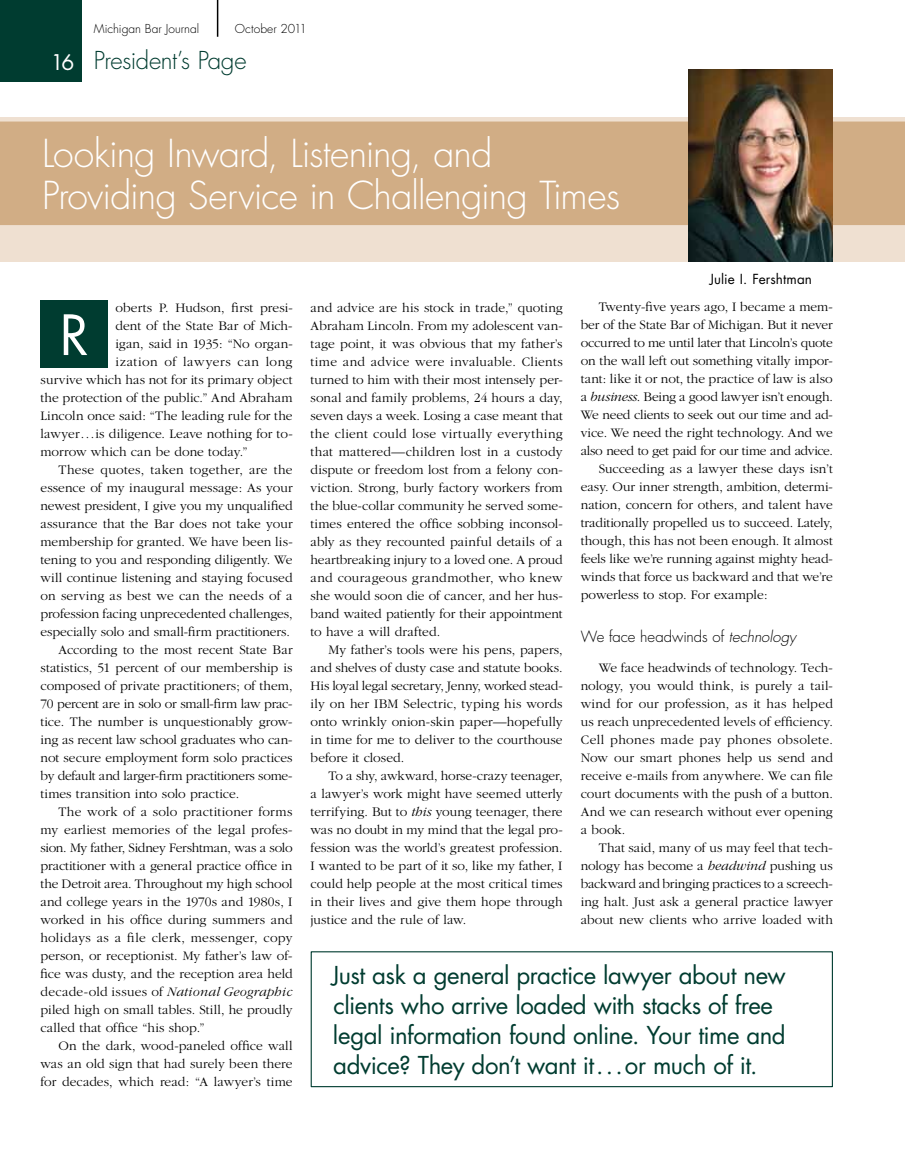
<style>
.page{position:relative;width:905px;height:1175px;background:#fff}
.page>*{position:absolute;margin:0;border:0;box-sizing:border-box;transform-origin:0 0}
.t1{font:54px "Futura";color:#fff}
.t2{font:300 37.5px/42px "Futura";letter-spacing:-.02em;color:#fff}
.t3{font:24px/30px "Futura";letter-spacing:-.02em;color:#003c30}
.t4{font:300 24px "Futura";letter-spacing:-.02em;color:#003c30}
.t5{font:300 15px "Futura";color:#000}
.t6{font:300 13.5px/18px "Garamond";color:#000;text-align:justify}
.t7{font:300 13.5px "Garamond";letter-spacing:-.02em;color:#000}
.t8{font:300 13.5px "Garamond";letter-spacing:.02em;color:#000}
.t9{font:300 13.5px "Garamond";letter-spacing:-.025em;color:#000}
.t10{font:300 13.5px "Garamond";letter-spacing:.025em;color:#000}
.t11{font:300 13.5px "Garamond";letter-spacing:.04em;color:#000}
.t12{font:13.5px "Futura";letter-spacing:.005em;color:#000}
.t13{font:300 12px "Futura";letter-spacing:.005em;color:#000}
.s1{font-weight:400;font-size:21px;color:#fff}
.s2{font-style:italic}
</style>
<div class="page">
<div style="left:0;top:0;width:82px;height:82px;background:#003c30"></div>
<hr style="left:217px;top:0;width:1px;height:37px;background:#000">
<div style="left:0;top:225px;width:904px;height:36px;background:#efe0d1"></div>
<svg style="left:0;top:115px;width:904px;height:117px;background:#d4b38e"></svg>
<img style="left:688px;top:69px;width:144px;height:192px">
<div style="left:310px;top:951px;width:522px;height:136px;border:1px solid #003c30"></div>
<div style="left:40px;top:300px;width:68px;height:68px;background:#003c30"></div>
<p class="t13" style="left:94px;top:21px;width:107px">Michigan Bar Journal</p>
<p class="t13" style="left:235px;top:21px;width:74px">October 2011</p>
<h3 class="t4" style="left:51px;top:45px;width:197px"><span class="s1">16</span> President’s Page</h3>
<h2 class="t2" style="left:42px;top:132px;width:579px">Looking Inward, Listening, and<br>Providing Service in Challenging Times</h2>
<p class="t12" style="left:709px;top:269px;width:104px">Julie I. Fershtman</p>
<p class="t6" style="left:116px;top:299px;width:178px">oberts P. Hudson, first presi-</p>
<p class="t6" style="left:116px;top:317px;width:178px">dent of the State Bar of Mich-</p>
<p class="t6" style="left:116px;top:335px;width:179px">igan, said in 1935: “No organ-</p>
<p class="t11" style="left:116px;top:354px;width:179px">ization of lawyers can long</p>
<p class="t6" style="left:40px;top:371px;width:254px">survive which has not for its primary object</p>
<p class="t6" style="left:40px;top:389px;width:254px">the protection of the public.” And Abraham</p>
<p class="t6" style="left:40px;top:407px;width:253px">Lincoln once said: “The leading rule for the</p>
<p class="t6" style="left:40px;top:425px;width:254px">lawyer...is diligence. Leave nothing for to-</p>
<p class="t6" style="left:40px;top:443px;width:208px">morrow which can be done today.”</p>
<p class="t10" style="left:58px;top:462px;width:236px">These quotes, taken together, are the</p>
<p class="t6" style="left:40px;top:479px;width:253px">essence of my inaugural message: As your</p>
<p class="t6" style="left:40px;top:497px;width:253px">newest president, I give you my unqualified</p>
<p class="t6" style="left:40px;top:515px;width:254px">assurance that the Bar does not take your</p>
<p class="t6" style="left:40px;top:533px;width:254px">membership for granted. We have been lis-</p>
<p class="t6" style="left:40px;top:551px;width:254px">tening to you and responding diligently. We</p>
<p class="t6" style="left:40px;top:569px;width:254px">will continue listening and staying focused</p>
<p class="t6" style="left:40px;top:587px;width:253px">on serving as best we can the needs of a</p>
<p class="t6" style="left:40px;top:605px;width:253px">profession facing unprecedented challenges,</p>
<p class="t6" style="left:40px;top:623px;width:251px">especially solo and small-firm practitioners.</p>
<p class="t6" style="left:58px;top:641px;width:235px">According to the most recent State Bar</p>
<p class="t6" style="left:40px;top:659px;width:254px">statistics, 51 percent of our membership is</p>
<p class="t6" style="left:40px;top:677px;width:253px">composed of private practitioners; of them,</p>
<p class="t6" style="left:40px;top:695px;width:253px">70 percent are in solo or small-firm law prac-</p>
<p class="t6" style="left:40px;top:713px;width:254px">tice. The number is unquestionably grow-</p>
<p class="t6" style="left:40px;top:731px;width:254px">ing as recent law school graduates who can-</p>
<p class="t6" style="left:40px;top:749px;width:253px">not secure employment form solo practices</p>
<p class="t7" style="left:40px;top:768px;width:253px">by default and larger-firm practitioners some-</p>
<p class="t6" style="left:40px;top:785px;width:200px">times transition into solo practice.</p>
<p class="t8" style="left:58px;top:804px;width:235px">The work of a solo practitioner forms</p>
<p class="t6" style="left:40px;top:820px;width:254px">my earliest memories of the legal profes-</p>
<p class="t7" style="left:40px;top:840px;width:253px">sion. My father, Sidney Fershtman, was a solo</p>
<p class="t6" style="left:40px;top:856px;width:253px">practitioner with a general practice office in</p>
<p class="t6" style="left:40px;top:874px;width:254px">the Detroit area. Throughout my high school</p>
<p class="t6" style="left:40px;top:892px;width:254px">and college years in the 1970s and 1980s, I</p>
<p class="t6" style="left:40px;top:910px;width:254px">worked in his office during summers and</p>
<p class="t8" style="left:40px;top:930px;width:253px">holidays as a file clerk, messenger, copy</p>
<p class="t6" style="left:40px;top:946px;width:254px">person, or receptionist. My father’s law of-</p>
<p class="t6" style="left:40px;top:964px;width:253px">fice was dusty, and the reception area held</p>
<p class="t8" style="left:40px;top:984px;width:253px">decade-old issues of <span class="s2">National Geographic</span></p>
<p class="t6" style="left:40px;top:1000px;width:253px">piled high on small tables. Still, he proudly</p>
<p class="t6" style="left:40px;top:1018px;width:166px">called that office “his shop.”</p>
<p class="t6" style="left:58px;top:1036px;width:235px">On the dark, wood-paneled office wall</p>
<p class="t6" style="left:40px;top:1054px;width:253px">was an old sign that had surely been there</p>
<p class="t6" style="left:40px;top:1072px;width:253px">for decades, which read: “A lawyer’s time</p>
<h1 class="t1" style="left:60px;top:298px;width:31px">R</h1>
<p class="t6" style="left:310px;top:298px;width:254px">and advice are his stock in trade,” quoting Abraham Lincoln. From my adolescent van&shy;tage point, it was obvious that my father’s time and advice were invaluable. Clients turned to him with their most intensely per&shy;sonal and family problems, 24 hours a day, seven days a week. Losing a case meant that the client could lose virtually everything that mattered—children lost in a custody dispute or freedom lost from a felony con&shy;viction. Strong, burly factory workers from the blue-collar community he served some&shy;times entered the office sobbing inconsol&shy;ably as they recounted painful details of a heartbreaking injury to a loved one. A proud and courageous grandmother, who knew she would soon die of cancer, and her hus&shy;band waited patiently for their appointment to have a will drafted.</p>
<p class="t6" style="left:310px;top:640px;width:253px;text-indent:18px">My father’s tools were his pens, papers, and shelves of dusty case and statute books.<br>His loyal legal secretary, Jenny, worked stead&shy;ily on her IBM Selectric, typing his words onto wrinkly onion-skin paper—hopefully in time for me to deliver to the courthouse before it closed.</p>
<p class="t6" style="left:310px;top:766px;width:254px;text-indent:18px">To a shy, awkward, horse-crazy teenager, a lawyer’s work might have seemed utterly terrifying. But to <span class="s2">this</span> young teenager, there was no doubt in my mind that the legal pro&shy;fession was the world’s greatest profession.<br>I wanted to be part of it so, like my father, I could help people at the most critical times in their lives and give them hope through justice and the rule of law.</p>
<p class="t6" style="left:598px;top:298px;width:235px">Twenty-five years ago, I became a mem-</p>
<p class="t6" style="left:580px;top:316px;width:253px">ber of the State Bar of Michigan. But it never</p>
<p class="t6" style="left:580px;top:334px;width:253px">occurred to me until later that Lincoln’s quote</p>
<p class="t6" style="left:580px;top:352px;width:254px">on the wall left out something vitally impor-</p>
<p class="t6" style="left:580px;top:370px;width:253px">tant: like it or not, the practice of law is also</p>
<p class="t6" style="left:580px;top:388px;width:254px">a <span class="s2">business</span>. Being a good lawyer isn’t enough.</p>
<p class="t7" style="left:580px;top:408px;width:254px">We need clients to seek out our time and ad-</p>
<p class="t6" style="left:580px;top:424px;width:253px">vice. We need the right technology. And we</p>
<p class="t9" style="left:580px;top:444px;width:254px">also need to get paid for our time and advice.</p>
<p class="t6" style="left:598px;top:460px;width:236px">Succeeding as a lawyer these days isn’t</p>
<p class="t6" style="left:580px;top:478px;width:254px">easy. Our inner strength, ambition, determi-</p>
<p class="t6" style="left:580px;top:496px;width:253px">nation, concern for others, and talent have</p>
<p class="t6" style="left:580px;top:514px;width:253px">traditionally propelled us to succeed. Lately,</p>
<p class="t6" style="left:580px;top:532px;width:254px">though, this has not been enough. It almost</p>
<p class="t6" style="left:580px;top:550px;width:253px">feels like we’re running against mighty head-</p>
<p class="t6" style="left:580px;top:568px;width:254px">winds that force us backward and that we’re</p>
<p class="t6" style="left:580px;top:586px;width:188px">powerless to stop. For example:</p>
<p class="t5" style="left:580px;top:627px;width:216px">We face headwinds of <span class="s2">technology</span></p>
<p class="t6" style="left:580px;top:659px;width:254px;text-indent:18px">We face headwinds of technology. Tech&shy;nology, you would think, is purely a tail&shy;wind for our profession, as it has helped us reach unprecedented levels of efficiency.<br>Cell phones made pay phones obsolete.<br>Now our smart phones help us send and receive e-mails from anywhere. We can file court documents with the push of a button.<br>And we can research without ever opening a book.</p>
<p class="t6" style="left:580px;top:839px;width:254px;text-indent:18px">That said, many of us may feel that tech&shy;nology has become a <span class="s2">headwind</span> pushing us backward and bringing practices to a screech&shy;ing halt. Just ask a general practice lawyer about new clients who arrive loaded with</p>
<h3 class="t3" style="left:332px;top:959px;width:455px">Just ask a general practice lawyer about new clients who arrive loaded with stacks of free legal information found online. Your time and advice? They don’t want it...or much of it.</h3>
</div>
